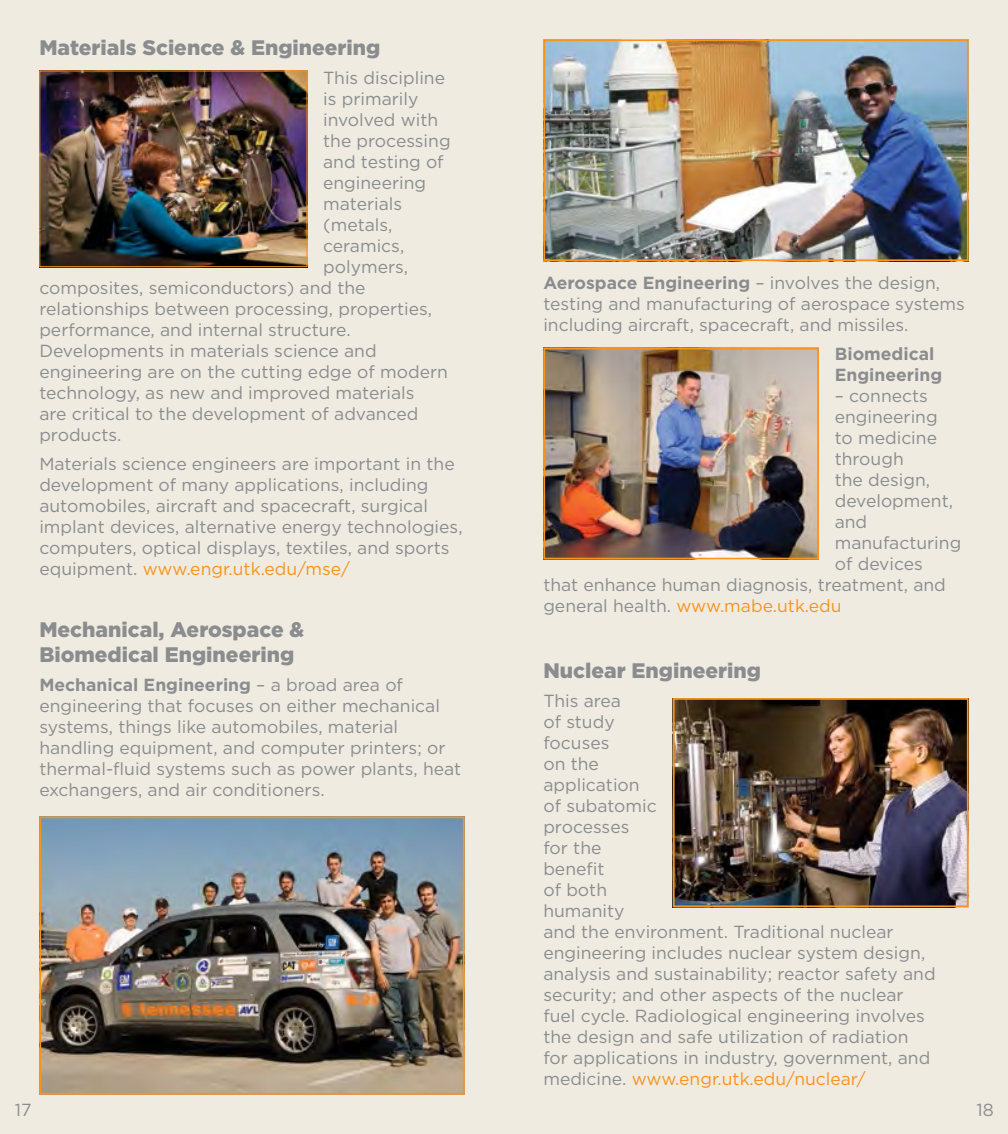
<style>
.page{position:relative;width:1008px;height:1134px;background:#efebe1}
.page>*{position:absolute;margin:0;border:0;box-sizing:border-box;transform-origin:0 0}
.t1{font:900 21px/25.2px "Gotham";color:#8a8c8e}
.t2{font:17.5px/21px "Gotham";color:#8a8c8e}
.t3{font:17.5px "Gotham";color:#f7941e}
.t4{font:700 17.5px/21px "Gotham";color:#8a8c8e}
.s1{color:#f7941e}
.s2{font-weight:700}
.s3{color:#8a8c8e}
</style>
<div class="page">
<img style="left:546px;top:351px;width:270px;height:205px">
<div style="left:543px;top:348px;width:276px;height:211px;border:2px solid #f7941e"></div>
<img style="left:676px;top:701px;width:290px;height:203px">
<div style="left:673px;top:698px;width:296px;height:209px;border:2px solid #f7941e"></div>
<img style="left:42px;top:819px;width:420px;height:273px">
<div style="left:39px;top:816px;width:426px;height:279px;border:2px solid #f7941e"></div>
<img style="left:546px;top:42px;width:420px;height:216px">
<div style="left:543px;top:39px;width:426px;height:222px;border:2px solid #f7941e"></div>
<img style="left:41px;top:73px;width:264px;height:192px">
<div style="left:39px;top:71px;width:268px;height:196px;border:1px solid #f7941e"></div>
<p class="t1" style="left:39px;top:35px;width:343px">Materials Science &amp; Engineering</p>
<p class="t2" style="left:323px;top:67px;width:123px">This discipline</p>
<p class="t2" style="left:323px;top:88px;width:97px">is primarily</p>
<p class="t2" style="left:323px;top:109px;width:117px">involved with</p>
<p class="t2" style="left:323px;top:130px;width:129px">the processing</p>
<p class="t2" style="left:323px;top:151px;width:122px">and testing of</p>
<p class="t2" style="left:323px;top:172px;width:104px">engineering</p>
<p class="t2" style="left:323px;top:193px;width:80px">materials</p>
<p class="t2" style="left:323px;top:214px;width:71px">(metals,</p>
<p class="t2" style="left:323px;top:235px;width:83px">ceramics,</p>
<p class="t2" style="left:323px;top:256px;width:86px">polymers,</p>
<p class="t2" style="left:39px;top:277px;width:328px">composites, semiconductors) and the</p>
<p class="t2" style="left:39px;top:298px;width:394px">relationships between processing, properties,</p>
<p class="t2" style="left:39px;top:319px;width:313px">performance, and internal structure.</p>
<p class="t2" style="left:39px;top:340px;width:339px">Developments in materials science and</p>
<p class="t2" style="left:39px;top:361px;width:410px">engineering are on the cutting edge of modern</p>
<p class="t2" style="left:39px;top:382px;width:377px">technology, as new and improved materials</p>
<p class="t2" style="left:39px;top:403px;width:381px">are critical to the development of advanced</p>
<p class="t2" style="left:39px;top:424px;width:84px">products.</p>
<p class="t2" style="left:39px;top:453px;width:425px">Materials science engineers are important in the development of many applications, including automobiles, aircraft and spacecraft, surgical implant devices, alternative energy technologies, computers, optical displays, textiles, and sports equipment. <span class="s1">www.engr.utk.edu/mse/</span></p>
<p class="t1" style="left:39px;top:617px;width:266px">Mechanical, Aerospace &amp;<br>Biomedical Engineering</p>
<p class="t2" style="left:39px;top:674px;width:424px"><span class="s2">Mechanical Engineering</span> – a broad area of engineering that focuses on either mechanical systems, things like automobiles, material handling equipment, and computer printers; or thermal-fluid systems such as power plants, heat exchangers, and air conditioners.</p>
<p class="t2" style="left:543px;top:272px;width:423px"><span class="s2">Aerospace Engineering</span> – involves the design, testing and manufacturing of aerospace systems including aircraft, spacecraft, and missiles.</p>
<p class="t4" style="left:835px;top:343px;width:109px">Biomedical<br>Engineering</p>
<p class="t2" style="left:835px;top:385px;width:95px">– connects</p>
<p class="t2" style="left:835px;top:406px;width:104px">engineering</p>
<p class="t2" style="left:835px;top:427px;width:104px">to medicine</p>
<p class="t2" style="left:835px;top:448px;width:71px">through</p>
<p class="t2" style="left:835px;top:469px;width:97px">the design,</p>
<p class="t2" style="left:835px;top:490px;width:120px">development,</p>
<p class="t2" style="left:835px;top:511px;width:34px">and</p>
<p class="t2" style="left:835px;top:532px;width:128px">manufacturing</p>
<p class="t2" style="left:835px;top:553px;width:90px">of devices</p>
<p class="t2" style="left:543px;top:574px;width:404px">that enhance human diagnosis, treatment, and</p>
<p class="t3" style="left:543px;top:594px;width:300px"><span class="s3">general health.</span> www.mabe.utk.edu</p>
<p class="t1" style="left:543px;top:658px;width:219px">Nuclear Engineering</p>
<p class="t2" style="left:543px;top:690px;width:394px">This area<br>of study<br>focuses<br>on the<br>application<br>of subatomic<br>processes<br>for the<br>benefit<br>of both<br>humanity<br>and the environment. Traditional nuclear engineering includes nuclear system design, analysis and sustainability; reactor safety and security; and other aspects of the nuclear fuel cycle. Radiological engineering involves the design and safe utilization of radiation for applications in industry, government, and medicine. <span class="s1">www.engr.utk.edu/nuclear/</span></p>
<p class="t2" style="left:15px;top:1099px;width:18px">17</p>
<p class="t2" style="left:977px;top:1099px;width:19px">18</p>
</div>
